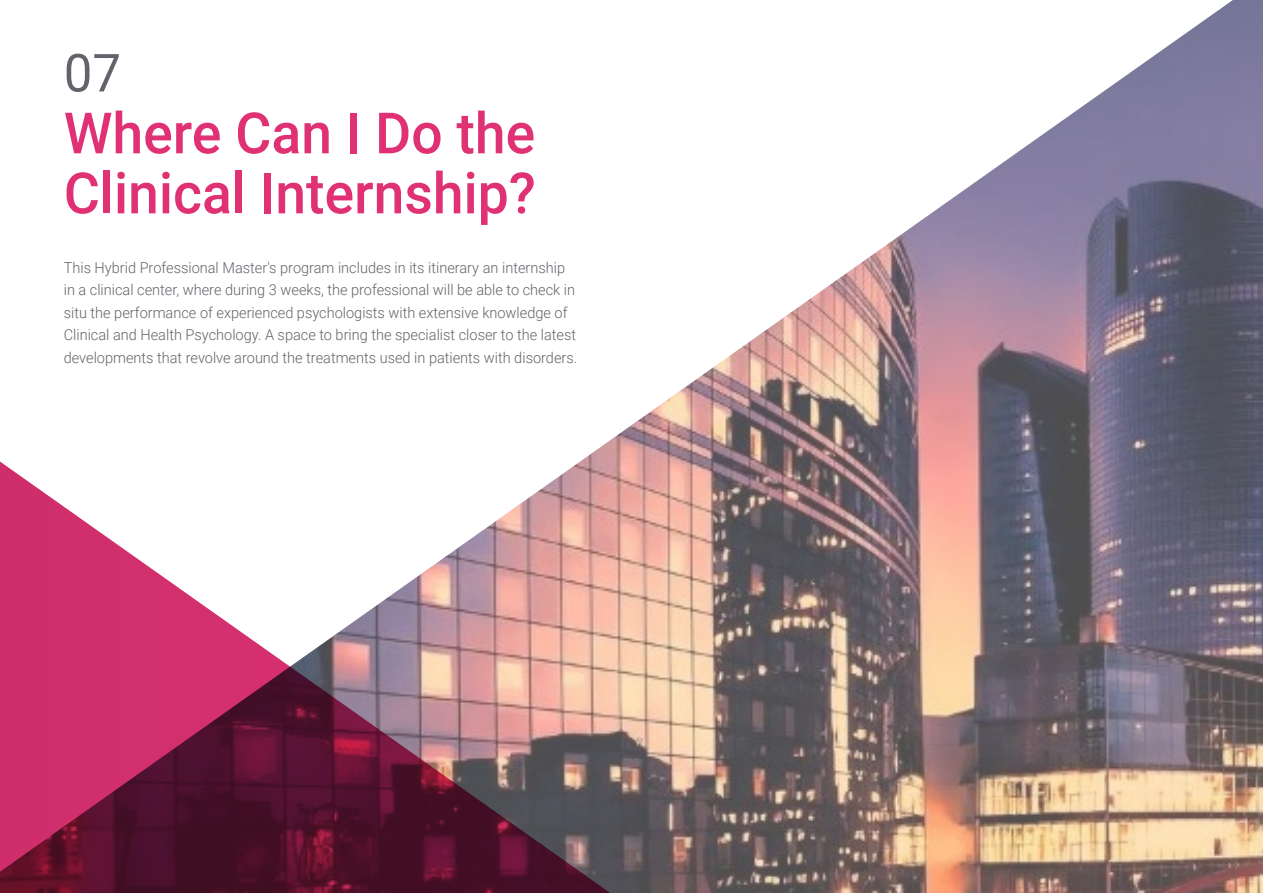
<style>
.page{position:relative;width:1263px;height:893px;background:#fff}
.page>*{position:absolute;margin:0;border:0;box-sizing:border-box;transform-origin:0 0}
.t1{font:500 57px/60px "Roboto";color:#df3174}
.t2{font:52.5px "Roboto";color:#61646a}
.t3{font:300 15px/22.5px "Roboto";color:#61646a}
</style>
<div class="page">
<img style="left:602px;top:0;width:661px;height:893px">
<svg style="left:0;top:446px;width:640px;height:447px"></svg>
<h2 class="t2" style="left:64px;top:36px;width:59px">07</h2>
<h1 class="t1" style="left:64px;top:101px;width:473px">Where Can I Do the<br>Clinical Internship?</h1>
<p class="t3" style="left:64px;top:255px;width:515px">This Hybrid Professional Master's program includes in its itinerary an internship in a clinical center, where during 3 weeks, the professional will be able to check in situ the performance of experienced psychologists with extensive knowledge of Clinical and Health Psychology. A space to bring the specialist closer to the latest developments that revolve around the treatments used in patients with disorders.</p>
</div>
